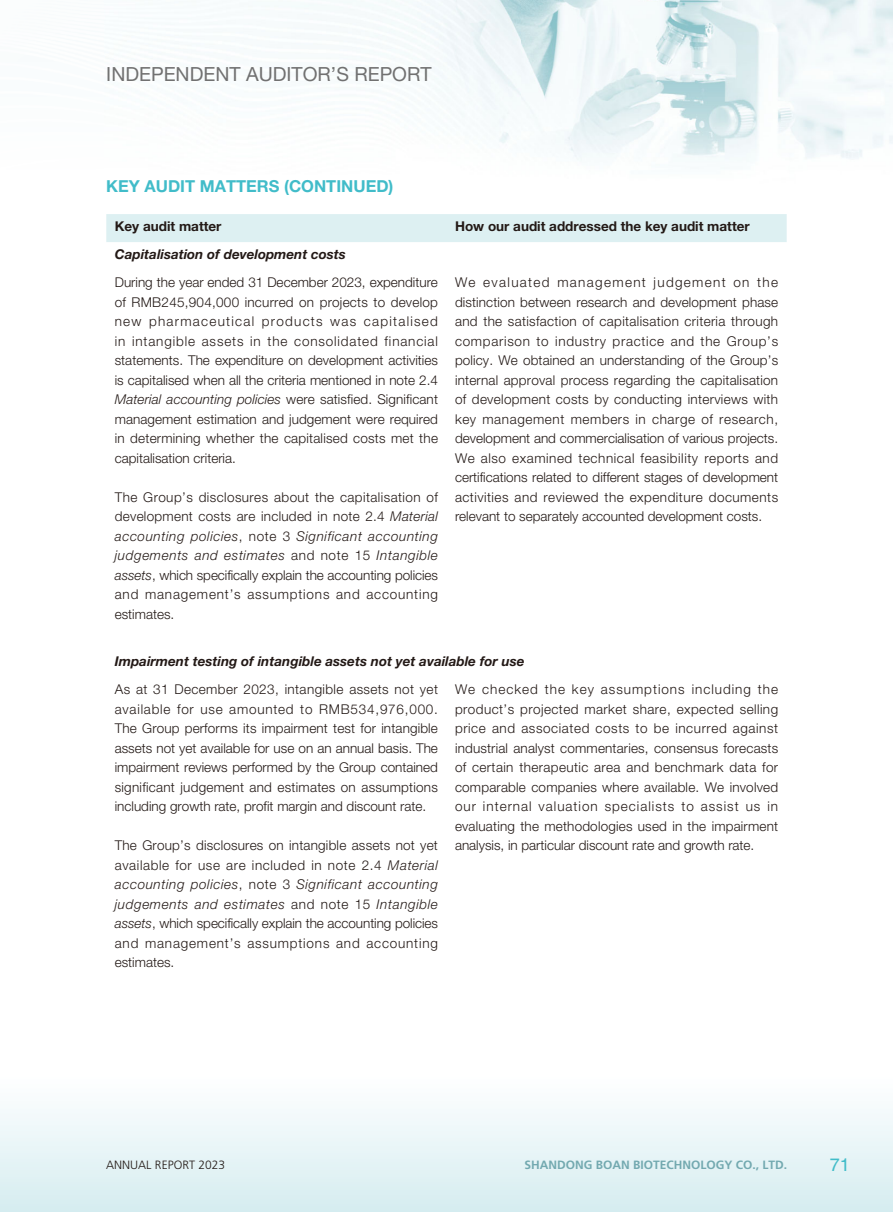
<style>
.page{position:relative;width:893px;height:1212px;background:#fff}
.page>*{position:absolute;margin:0;border:0;box-sizing:border-box;transform-origin:0 0}
.t1{font:19.5px "Helvetica Neue LT Std";color:#717171}
.t2{font:18px "Helvetica LT Std";color:#41bcc9}
.t3{font:700 16.5px "Helvetica Neue LT Std";color:#41bcc9}
.t4{font:300 13.5px/19.5px "Helvetica Neue LT Std";color:#231916;text-align:justify}
.t5{font:italic 700 13.5px "Helvetica Neue LT Std";color:#231916}
.t6{font:700 13.5px "Helvetica Neue LT Std";color:#231916}
.t7{font:700 12px "Frutiger LT Std";color:#73a9b0}
.t8{font:300 12px "Frutiger LT Std";color:#231916}
.s1{font-style:italic}
</style>
<div class="page">
<div style="left:0;top:984px;width:893px;height:228px;background:linear-gradient(to bottom,#fff,#dcf0f3)"></div>
<img style="left:291px;top:0;width:602px;height:161px">
<div style="left:106px;top:214px;width:681px;height:28px;background:#ddf0f2"></div>
<h1 class="t1" style="left:106px;top:67px;width:327px">INDEPENDENT AUDITOR’S REPORT</h1>
<p class="t3" style="left:106px;top:181px;width:289px">KEY AUDIT MATTERS (CONTINUED)</p>
<p class="t6" style="left:115px;top:222px;width:108px">Key audit matter</p>
<p class="t6" style="left:455px;top:222px;width:296px">How our audit addressed the key audit matter</p>
<p class="t5" style="left:115px;top:250px;width:233px">Capitalisation of development costs</p>
<p class="t4" style="left:115px;top:274px;width:325px">During the year ended 31 December 2023, expenditure of RMB245,904,000 incurred on projects to develop new pharmaceutical products was capitalised in intangible assets in the consolidated financial statements. The expenditure on development activities is capitalised when all the criteria mentioned in note 2.4<br><span class="s1">Material accounting policies</span> were satisfied. Significant management estimation and judgement were required in determining whether the capitalised costs met the capitalisation criteria.</p>
<p class="t4" style="left:115px;top:489px;width:325px">The Group’s disclosures about the capitalisation of development costs are included in note 2.4 <span class="s1">Material accounting policies</span>, note 3 <span class="s1">Significant accounting judgements and estimates</span> and note 15 <span class="s1">Intangible assets</span>, which specifically explain the accounting policies and management’s assumptions and accounting estimates.</p>
<p class="t4" style="left:455px;top:274px;width:325px">We evaluated management judgement on the distinction between research and development phase and the satisfaction of capitalisation criteria through comparison to industry practice and the Group’s policy. We obtained an understanding of the Group’s internal approval process regarding the capitalisation of development costs by conducting interviews with key management members in charge of research, development and commercialisation of various projects.<br>We also examined technical feasibility reports and certifications related to different stages of development activities and reviewed the expenditure documents relevant to separately accounted development costs.</p>
<p class="t5" style="left:115px;top:657px;width:411px">Impairment testing of intangible assets not yet available for use</p>
<p class="t4" style="left:115px;top:681px;width:325px">As at 31 December 2023, intangible assets not yet available for use amounted to RMB534,976,000.<br>The Group performs its impairment test for intangible assets not yet available for use on an annual basis. The impairment reviews performed by the Group contained significant judgement and estimates on assumptions including growth rate, profit margin and discount rate.</p>
<p class="t4" style="left:115px;top:837px;width:325px">The Group’s disclosures on intangible assets not yet available for use are included in note 2.4 <span class="s1">Material accounting policies</span>, note 3 <span class="s1">Significant accounting judgements and estimates</span> and note 15 <span class="s1">Intangible assets</span>, which specifically explain the accounting policies and management’s assumptions and accounting estimates.</p>
<p class="t4" style="left:455px;top:681px;width:325px">We checked the key assumptions including the product’s projected market share, expected selling price and associated costs to be incurred against industrial analyst commentaries, consensus forecasts of certain therapeutic area and benchmark data for comparable companies where available. We involved our internal valuation specialists to assist us in evaluating the methodologies used in the impairment analysis, in particular discount rate and growth rate.</p>
<p class="t8" style="left:106px;top:1159px;width:120px">ANNUAL REPORT 2023</p>
<p class="t7" style="left:524px;top:1159px;width:264px">SHANDONG BOAN BIOTECHNOLOGY CO., LTD.</p>
<h2 class="t2" style="left:830px;top:1158px;width:22px">71</h2>
</div>
